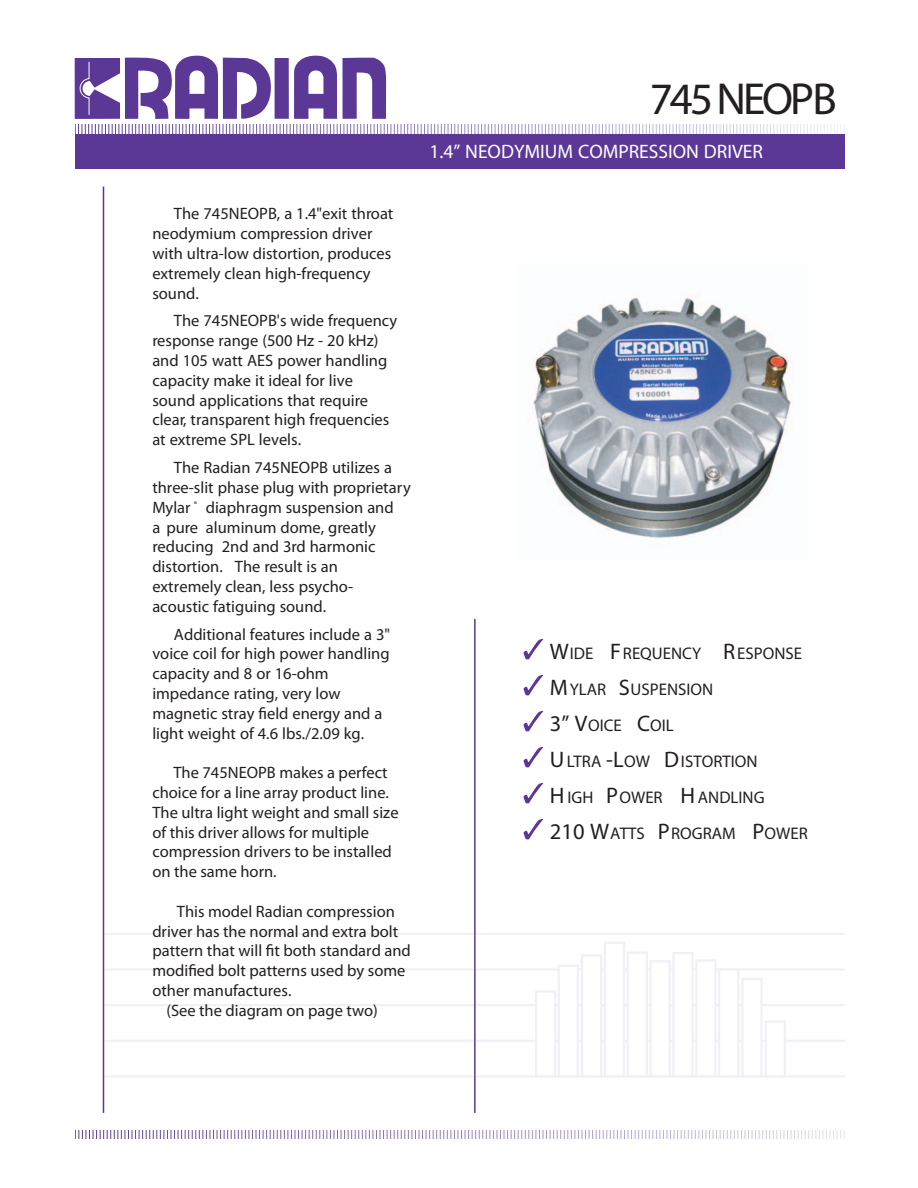
<style>
.page{position:relative;width:918px;height:1188px;background:#fff}
.page>*{position:absolute;margin:0;border:0;box-sizing:border-box;transform-origin:0 0}
.t1{font:700 45px "Itc Eras";letter-spacing:-.07em;color:#231f20}
.t2{font:700 19.5px "Itc Eras";color:#fff}
.t3{font:600 16.8px/36px "Itc Eras";color:#231f20}
.t4{font:500 16.5px/19.8px "Itc Eras";color:#231f20}
.s1{font-size:22.5px}
</style>
<div class="page">
<hr style="left:104px;top:1075px;width:741px;height:3px;background:#f2f0f7">
<hr style="left:104px;top:1040px;width:741px;height:2px;background:#f2f0f7">
<hr style="left:104px;top:1004px;width:741px;height:2px;background:#f2f0f7">
<hr style="left:104px;top:968px;width:741px;height:3px;background:#f2f0f7">
<hr style="left:104px;top:933px;width:741px;height:2px;background:#f2f0f7">
<div style="left:536px;top:992px;width:19px;height:84px;background:#fff"></div>
<div style="left:535px;top:990px;width:21px;height:87px;border:2px solid #f2f0f7"></div>
<div style="left:559px;top:966px;width:19px;height:110px;background:#fff"></div>
<div style="left:558px;top:965px;width:21px;height:112px;border:2px solid #f2f0f7"></div>
<div style="left:582px;top:955px;width:19px;height:121px;background:#fff"></div>
<div style="left:581px;top:954px;width:21px;height:123px;border:2px solid #f2f0f7"></div>
<div style="left:605px;top:943px;width:19px;height:133px;background:#fff"></div>
<div style="left:604px;top:942px;width:21px;height:135px;border:2px solid #f2f0f7"></div>
<div style="left:628px;top:953px;width:19px;height:123px;background:#fff"></div>
<div style="left:627px;top:952px;width:21px;height:125px;border:2px solid #f2f0f7"></div>
<div style="left:651px;top:961px;width:19px;height:115px;background:#fff"></div>
<div style="left:649px;top:960px;width:22px;height:117px;border:2px solid #f2f0f7"></div>
<div style="left:673px;top:953px;width:20px;height:123px;background:#fff"></div>
<div style="left:672px;top:952px;width:22px;height:125px;border:2px solid #f2f0f7"></div>
<div style="left:696px;top:960px;width:19px;height:116px;background:#fff"></div>
<div style="left:695px;top:959px;width:22px;height:118px;border:2px solid #f2f0f7"></div>
<div style="left:719px;top:969px;width:19px;height:107px;background:#fff"></div>
<div style="left:718px;top:968px;width:21px;height:109px;border:2px solid #f2f0f7"></div>
<div style="left:742px;top:979px;width:20px;height:97px;background:#fff"></div>
<div style="left:741px;top:978px;width:22px;height:99px;border:2px solid #f2f0f7"></div>
<div style="left:766px;top:1022px;width:19px;height:54px;background:#fff"></div>
<div style="left:765px;top:1021px;width:21px;height:56px;border:2px solid #f2f0f7"></div>
<div style="left:75px;top:134px;width:770px;height:35px;background:#5b3896"></div>
<svg style="left:75px;top:125px;width:770px;height:8px"></svg>
<svg style="left:75px;top:1130px;width:770px;height:9px"></svg>
<div style="left:275px;top:58px;width:14px;height:61px;background:#5b3896"></div>
<svg style="left:294px;top:55px;width:92px;height:64px"></svg>
<svg style="left:75px;top:55px;width:196px;height:64px"></svg>
<hr style="left:474px;top:619px;width:2px;height:494px;background:#5b3896">
<svg style="left:524px;top:639px;width:19px;height:20px"></svg>
<svg style="left:524px;top:675px;width:19px;height:20px"></svg>
<svg style="left:524px;top:711px;width:19px;height:20px"></svg>
<svg style="left:524px;top:747px;width:19px;height:20px"></svg>
<svg style="left:524px;top:783px;width:19px;height:20px"></svg>
<svg style="left:524px;top:819px;width:19px;height:20px"></svg>
<hr style="left:103px;top:187px;width:1px;height:926px;background:#5b3896">
<img style="left:533px;top:297px;width:258px;height:241px">
<p class="t4" style="left:152px;top:206px;width:243px;text-indent:22px">The 745NEOPB, a 1.4"exit throat neodymium compression driver with ultra-low distortion, produces extremely clean high-frequency sound.</p>
<p class="t4" style="left:152px;top:313px;width:246px;text-indent:22px">The 745NEOPB's wide frequency response range (500 Hz - 20 kHz) and 105 watt AES power handling capacity make it ideal for live sound applications that require clear, transparent high frequencies at extreme SPL levels.</p>
<p class="t4" style="left:152px;top:460px;width:260px;text-indent:22px">The Radian 745NEOPB utilizes a three-slit phase plug with proprietary<br>Mylar <sup>®</sup> diaphragm suspension and<br>a pure aluminum dome, greatly reducing 2nd and 3rd harmonic distortion. The result is an extremely clean, less psycho&shy;acoustic fatiguing sound.</p>
<p class="t4" style="left:152px;top:626px;width:239px;text-indent:22px">Additional features include a 3" voice coil for high power handling capacity and 8 or 16-ohm impedance rating, very low magnetic stray field energy and a light weight of 4.6 lbs./2.09 kg.</p>
<p class="t4" style="left:152px;top:765px;width:248px;text-indent:21px">The 745NEOPB makes a perfect choice for a line array product line.<br>The ultra light weight and small size of this driver allows for multiple compression drivers to be installed on the same horn.</p>
<p class="t4" style="left:177px;top:903px;width:220px">This model Radian compression</p>
<p class="t4" style="left:152px;top:923px;width:247px">driver has the normal and extra bolt</p>
<p class="t4" style="left:152px;top:943px;width:260px">pattern that will fit both standard and</p>
<p class="t4" style="left:152px;top:963px;width:255px">modified bolt patterns used by some</p>
<p class="t4" style="left:152px;top:982px;width:141px">other manufactures.</p>
<p class="t4" style="left:166px;top:1002px;width:213px">(See the diagram on page two)</p>
<p class="t1" style="left:650px;top:84px;width:188px">745 NEOPB</p>
<p class="t2" style="left:429px;top:145px;width:335px">1.4” NEODYMIUM COMPRESSION DRIVER</p>
<p class="t3" style="left:550px;top:637px;width:259px"><span class="s1">W</span>IDE <span class="s1">F</span>REQUENCY <span class="s1">R</span>ESPONSE<br><span class="s1">M</span>YLAR <span class="s1">S</span>USPENSION<br><span class="s1">3” V</span>OICE <span class="s1">C</span>OIL<br><span class="s1">U</span>LTRA <span class="s1">-L</span>OW <span class="s1">D</span>ISTORTION<br><span class="s1">H</span> IGH <span class="s1">P</span>OWER <span class="s1">H</span> ANDLING<br><span class="s1">210 W</span>ATTS <span class="s1">P</span>ROGRAM <span class="s1">P</span>OWER</p>
</div>
